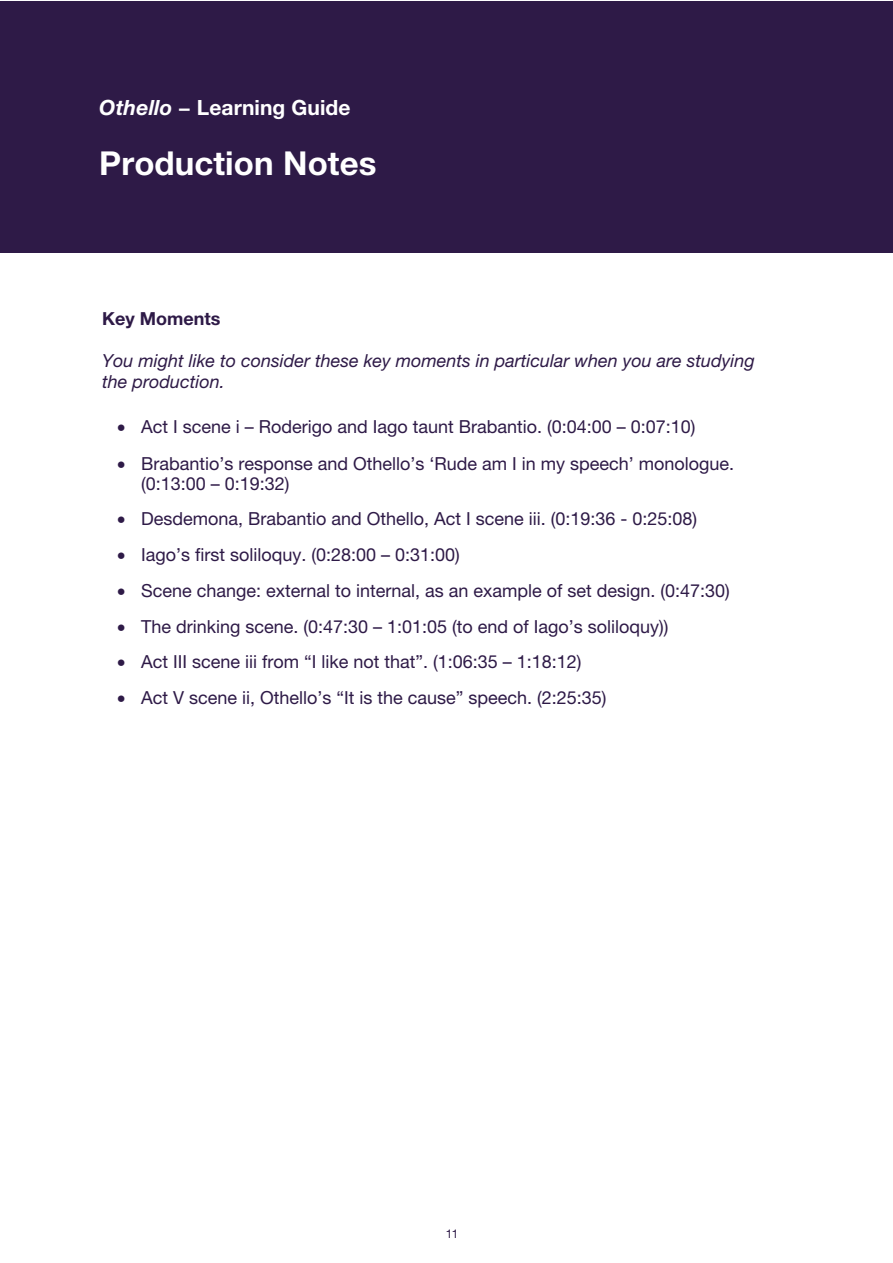
<style>
.page{position:relative;width:893px;height:1263px;background:#fff}
.page>*{position:absolute;margin:0;border:0;box-sizing:border-box;transform-origin:0 0}
.t1{font:700 33px "Helvetica Neue LT Std";letter-spacing:.005em;color:#fff}
.t2{font:700 21px "Helvetica Neue LT Std";letter-spacing:.005em;color:#fff}
.t3{font:18px/20.2px "Helvetica Neue LT Std";color:#2e1a47}
.t4{font:italic 18px/21.6px "Helvetica Neue LT Std";color:#2e1a47}
.t5{font:700 18px "Helvetica Neue LT Std";color:#2e1a47}
.t6{font:12px "Helvetica Neue LT Std";color:#2e1a47}
.s1{font-style:italic}
</style>
<div class="page">
<div style="left:0;top:1px;width:893px;height:252px;background:#2e1a47"></div>
<p class="t2" style="left:99px;top:94px;width:253px"><span class="s1">Othello</span> − Learning Guide</p>
<h1 class="t1" style="left:99px;top:143px;width:279px">Production Notes</h1>
<p class="t5" style="left:102px;top:307px;width:120px">Key Moments</p>
<p class="t4" style="left:102px;top:349px;width:654px">You might like to consider these key moments in particular when you are studying the production.</p>
<p class="t3" style="left:117px;top:416px;width:580px">• Act I scene i – Roderigo and Iago taunt Brabantio. (0:04:00 – 0:07:10)</p>
<p class="t3" style="left:141px;top:453px;width:595px;text-indent:-24px">• Brabantio’s response and Othello’s ‘Rude am I in my speech’ monologue. (0:13:00 – 0:19:32)</p>
<p class="t3" style="left:117px;top:508px;width:582px">• Desdemona, Brabantio and Othello, Act I scene iii. (0:19:36 - 0:25:08)</p>
<p class="t3" style="left:117px;top:544px;width:344px">• Iago’s first soliloquy. (0:28:00 – 0:31:00)</p>
<p class="t3" style="left:117px;top:580px;width:614px">• Scene change: external to internal, as an example of set design. (0:47:30)</p>
<p class="t3" style="left:117px;top:616px;width:553px">• The drinking scene. (0:47:30 – 1:01:05 (to end of Iago’s soliloquy))</p>
<p class="t3" style="left:117px;top:651px;width:466px">• Act III scene iii from “I like not that”. (1:06:35 – 1:18:12)</p>
<p class="t3" style="left:117px;top:688px;width:491px">• Act V scene ii, Othello’s “It is the cause” speech. (2:25:35)</p>
<p class="t6" style="left:446px;top:1226px;width:14px">11</p>
</div>
